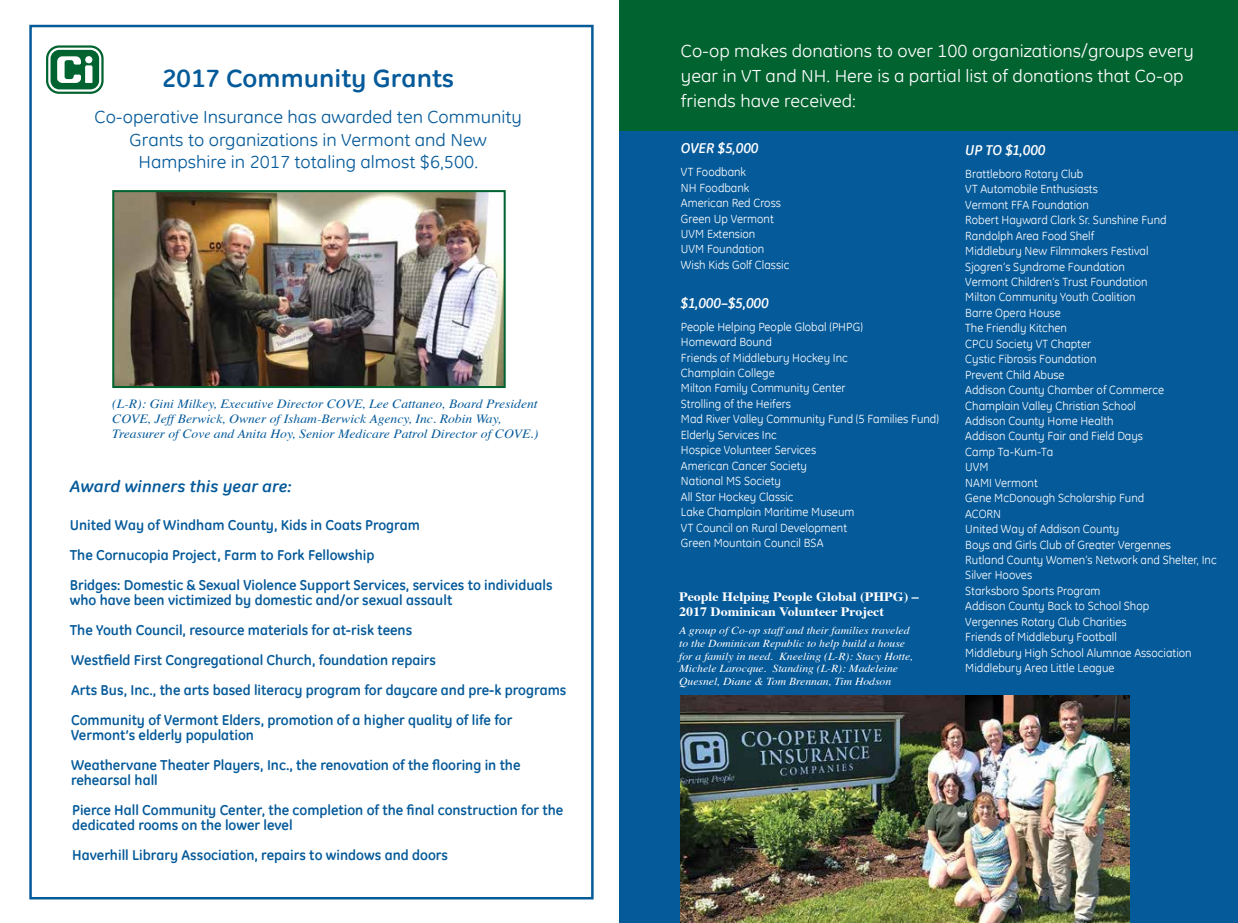
<style>
.page{position:relative;width:1238px;height:923px;background:#fff}
.page>*{position:absolute;margin:0;border:0;box-sizing:border-box;transform-origin:0 0}
.t1{font:700 25px "GE Inspira";color:#055a9a;scale:1.09 1}
.t2{font:17.5px/25px "GE Inspira";color:#fff;scale:1.09 1}
.t3{font:17.5px/22.5px "GE Inspira";color:#055a9a;text-align:center;scale:1.09 1}
.t4{font:italic 700 16.25px "GE Inspira";color:#055a9a;scale:1.09 1}
.t5{font:700 14.38px/30px "GE Inspira";color:#055a9a}
.t6{font:italic 700 14.25px "GE Inspira";color:#fff}
.t7{font:700 12.88px/15px "Times";color:#fff;scale:1.09 1}
.t8{font:italic 12.5px/15px "Times";color:#055a9a;scale:1.09 1}
.t9{font:11.88px/15.4px "GE Inspira";color:#fff}
.t10{font:italic 10.75px/12.9px "Times";color:#fff;scale:1.09 1}
</style>
<div class="page">
<svg style="left:46px;top:45px;width:58px;height:49px"></svg>
<svg style="left:48px;top:48px;width:53px;height:44px"></svg>
<div style="left:51px;top:50px;width:48px;height:39px;background:#006330;border-radius:9px"></div>
<svg style="left:57px;top:56px;width:35px;height:27px"></svg>
<div style="left:619px;top:0;width:619px;height:922px;background:#055a9a"></div>
<div style="left:619px;top:0;width:619px;height:131px;background:#006330"></div>
<img style="left:681px;top:695px;width:448px;height:227px">
<img style="left:115px;top:193px;width:387px;height:192px">
<div style="left:112px;top:190px;width:393px;height:198px;border:2px solid #006330"></div>
<h1 class="t1" style="left:162px;top:62px;width:270px">2017 Community Grants</h1>
<h2 class="t3" style="left:95px;top:105px;width:393px">Co-operative Insurance has awarded ten Community<br>Grants to organizations in Vermont and New<br>Hampshire in 2017 totaling almost $6,500.</h2>
<p class="t8" style="left:112px;top:396px;width:392px">(L-R): Gini Milkey, Executive Director COVE, Lee Cattaneo, Board President<br>COVE, Jeff Berwick, Owner of Isham-Berwick Agency, Inc. Robin Way,<br>Treasurer of Cove and Anita Hoy, Senior Medicare Patrol Director of COVE.)</p>
<h3 class="t4" style="left:70px;top:476px;width:205px">Award winners this year are:</h3>
<p class="t5" style="left:70px;top:509px;width:484px">United Way of Windham County, Kids in Coats Program<br>The Cornucopia Project, Farm to Fork Fellowship<br>Bridges: Domestic &amp; Sexual Violence Support Services, services to individuals</p>
<p class="t5" style="left:70px;top:584px;width:498px">who have been victimized by domestic and/or sexual assault<br>The Youth Council, resource materials for at-risk teens<br>Westfield First Congregational Church, foundation repairs<br>Arts Bus, Inc., the arts based literacy program for daycare and pre-k programs Community of Vermont Elders, promotion of a higher quality of life for</p>
<p class="t5" style="left:71px;top:719px;width:451px">Vermont’s elderly population<br>Weathervane Theater Players, Inc., the renovation of the flooring in the</p>
<p class="t5" style="left:71px;top:764px;width:494px">rehearsal hall<br>Pierce Hall Community Center, the completion of the final construction for the</p>
<p class="t5" style="left:72px;top:809px;width:377px">dedicated rooms on the lower level<br>Haverhill Library Association, repairs to windows and doors</p>
<h2 class="t2" style="left:681px;top:38px;width:472px">Co-op makes donations to over 100 organizations/groups every year in VT and NH. Here is a partial list of donations that Co-op friends have received:</h2>
<p class="t6" style="left:681px;top:139px;width:79px">OVER $5,000</p>
<p class="t9" style="left:681px;top:164px;width:110px">VT Foodbank<br>NH Foodbank<br>American Red Cross<br>Green Up Vermont<br>UVM Extension<br>UVM Foundation<br>Wish Kids Golf Classic</p>
<p class="t6" style="left:681px;top:293px;width:89px">$1,000–$5,000</p>
<p class="t9" style="left:681px;top:318px;width:259px">People Helping People Global (PHPG)<br>Homeward Bound<br>Friends of Middlebury Hockey Inc<br>Champlain College<br>Milton Family Community Center<br>Strolling of the Heifers<br>Mad River Valley Community Fund (5 Families Fund)<br>Elderly Services Inc<br>Hospice Volunteer Services<br>American Cancer Society<br>National MS Society<br>All Star Hockey Classic<br>Lake Champlain Maritime Museum<br>VT Council on Rural Development<br>Green Mountain Council BSA</p>
<p class="t7" style="left:679px;top:589px;width:221px">People Helping People Global (PHPG) –<br>2017 Dominican Volunteer Project</p>
<p class="t10" style="left:679px;top:624px;width:216px">A group of Co-op staff and their families traveled to the Dominican Republic to help build a house for a family in need. Kneeling (L-R): Stacy Hotte, Michele Larocque. Standing (L-R): Madeleine Quesnel, Diane &amp; Tom Brennan, Tim Hodson</p>
<p class="t6" style="left:965px;top:141px;width:82px">UP TO $1,000</p>
<p class="t9" style="left:965px;top:166px;width:253px">Brattleboro Rotary Club<br>VT Automobile Enthusiasts<br>Vermont FFA Foundation<br>Robert Hayward Clark Sr. Sunshine Fund<br>Randolph Area Food Shelf<br>Middlebury New Filmmakers Festival<br>Sjogren’s Syndrome Foundation<br>Vermont Children’s Trust Foundation<br>Milton Community Youth Coalition<br>Barre Opera House<br>The Friendly Kitchen<br>CPCU Society VT Chapter<br>Cystic Fibrosis Foundation<br>Prevent Child Abuse<br>Addison County Chamber of Commerce<br>Champlain Valley Christian School<br>Addison County Home Health<br>Addison County Fair and Field Days<br>Camp Ta-Kum-Ta<br>UVM<br>NAMI Vermont<br>Gene McDonough Scholarship Fund<br>ACORN<br>United Way of Addison County<br>Boys and Girls Club of Greater Vergennes<br>Rutland County Women’s Network and Shelter, Inc<br>Silver Hooves<br>Starksboro Sports Program<br>Addison County Back to School Shop<br>Vergennes Rotary Club Charities<br>Friends of Middlebury Football<br>Middlebury High School Alumnae Association<br>Middlebury Area Little League</p>
</div>
